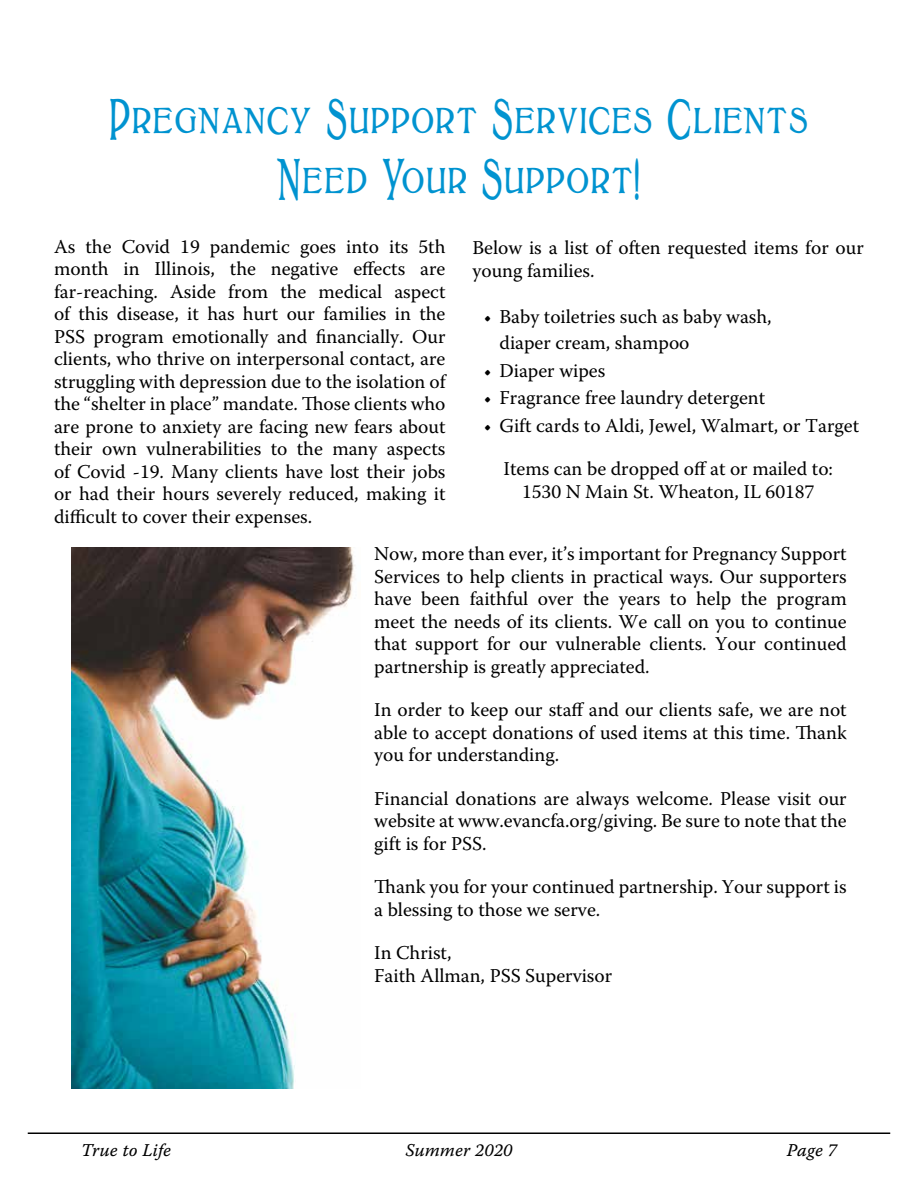
<style>
.page{position:relative;width:918px;height:1188px;background:#fff}
.page>*{position:absolute;margin:0;border:0;box-sizing:border-box;transform-origin:0 0}
.t1{font:45px/60.8px "Bolton Titling Elongated";letter-spacing:.06em;color:#0093d0;text-align:center}
.t2{font:19.5px/22.5px "Warnock Pro";color:#000;text-align:justify}
.t3{font:18px "Warnock Pro It Capt";letter-spacing:.005em;color:#000}
</style>
<div class="page">
<hr style="left:28px;top:1132px;width:862px;height:2px;background:#000">
<img style="left:71px;top:547px;width:284px;height:542px">
<h1 class="t1" style="left:111px;top:91px;width:699px">Pregnancy Support Services Clients<br>Need Your Support!</h1>
<p class="t2" style="left:54px;top:235px;width:393px">As the Covid 19 pandemic goes into its 5th month in Illinois, the negative effects are far-reaching. Aside from the medical aspect of this disease, it has hurt our families in the PSS program emotionally and financially. Our clients, who thrive on interpersonal contact, are struggling with depression due to the isolation of the “shelter in place” mandate. Those clients who are prone to anxiety are facing new fears about their own vulnerabilities to the many aspects of Covid -19. Many clients have lost their jobs or had their hours severely reduced, making it difficult to cover their expenses.</p>
<p class="t2" style="left:473px;top:236px;width:393px">Below is a list of often requested items for our young families.</p>
<p class="t2" style="left:500px;top:304px;width:274px;line-height:25.5px;text-indent:-16px">• Baby toiletries such as baby wash, diaper cream, shampoo</p>
<p class="t2" style="left:484px;top:359px;width:123px">• Diaper wipes</p>
<p class="t2" style="left:484px;top:386px;width:283px">• Fragrance free laundry detergent</p>
<p class="t2" style="left:484px;top:414px;width:377px">• Gift cards to Aldi, Jewel, Walmart, or Target</p>
<p class="t2" style="left:504px;top:457px;width:331px;text-align:center">Items can be dropped off at or mailed to:<br>1530 N Main St. Wheaton, IL 60187</p>
<p class="t2" style="left:374px;top:542px;width:474px">Now, more than ever, it’s important for Pregnancy Support Services to help clients in practical ways. Our supporters have been faithful over the years to help the program meet the needs of its clients. We call on you to continue that support for our vulnerable clients. Your continued partnership is greatly appreciated.</p>
<p class="t2" style="left:374px;top:698px;width:474px">In order to keep our staff and our clients safe, we are not able to accept donations of used items at this time. Thank you for understanding.</p>
<p class="t2" style="left:374px;top:787px;width:474px">Financial donations are always welcome. Please visit our website at www.evancfa.org/giving. Be sure to note that the gift is for PSS.</p>
<p class="t2" style="left:374px;top:875px;width:474px">Thank you for your continued partnership. Your support is a blessing to those we serve.</p>
<p class="t2" style="left:374px;top:941px;width:239px">In Christ,<br>Faith Allman, PSS Supervisor</p>
<p class="t3" style="left:81px;top:1139px;width:92px">True to Life</p>
<p class="t3" style="left:405px;top:1139px;width:109px">Summer 2020</p>
<p class="t3" style="left:787px;top:1139px;width:52px">Page 7</p>
</div>
